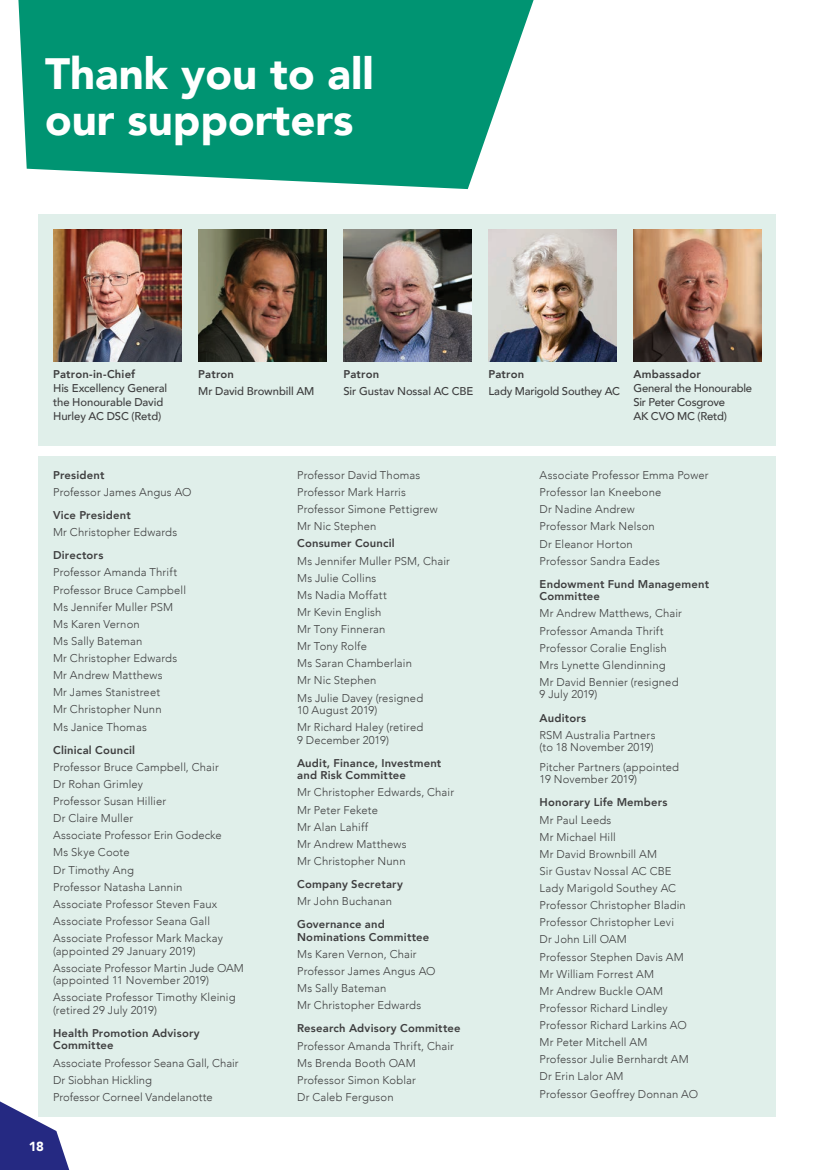
<style>
.page{position:relative;width:815px;height:1170px;background:#fff}
.page>*{position:absolute;margin:0;border:0;box-sizing:border-box;transform-origin:0 0}
.t1{font:900 43.75px/46.2px "Avenir";color:#fff}
.t2{font:900 13.12px "Avenir";color:#fff}
.t3{font:300 11.25px/17.1px "Avenir";letter-spacing:.015em;color:#3e3e3f}
.t4{font:800 11.25px/12.5px "Avenir";letter-spacing:.015em;color:#3e3e3f}
.t5{font:500 11.25px/13.8px "Avenir";letter-spacing:-.01em;color:#3e3e3f}
</style>
<div class="page">
<svg style="left:0;top:1101px;width:69px;height:68px"></svg>
<div style="left:39px;top:214px;width:737px;height:902px;background:#e0efea"></div>
<svg style="left:18px;top:0;width:516px;height:189px;background:#1fa183"></svg>
<img style="left:53px;top:230px;width:128px;height:131px">
<img style="left:198px;top:230px;width:128px;height:131px">
<img style="left:344px;top:230px;width:128px;height:131px">
<img style="left:488px;top:230px;width:129px;height:131px">
<img style="left:633px;top:230px;width:129px;height:131px">
<div style="left:29px;top:445px;width:756px;height:10px;background:#fff"></div>
<h1 class="t1" style="left:45px;top:49px;width:330px">Thank you to all our supporters</h1>
<p class="t4" style="left:53px;top:368px;width:84px">Patron-in-Chief</p>
<p class="t5" style="left:53px;top:380px;width:116px">His Excellency General the Honourable David<br>Hurley AC DSC (Retd)</p>
<p class="t4" style="left:198px;top:368px;width:37px">Patron</p>
<p class="t5" style="left:198px;top:383px;width:118px">Mr David Brownbill AM</p>
<p class="t4" style="left:344px;top:368px;width:37px">Patron</p>
<p class="t5" style="left:344px;top:383px;width:131px">Sir Gustav Nossal AC CBE</p>
<p class="t4" style="left:488px;top:368px;width:37px">Patron</p>
<p class="t5" style="left:488px;top:383px;width:133px">Lady Marigold Southey AC</p>
<p class="t4" style="left:633px;top:368px;width:69px">Ambassador</p>
<p class="t5" style="left:633px;top:380px;width:120px">General the Honourable<br>Sir Peter Cosgrove<br>AK CVO MC (Retd)</p>
<p class="t4" style="left:53px;top:468px;width:53px">President</p>
<p class="t3" style="left:53px;top:483px;width:140px">Professor James Angus AO</p>
<p class="t4" style="left:53px;top:509px;width:79px">Vice President</p>
<p class="t3" style="left:53px;top:523px;width:126px">Mr Christopher Edwards</p>
<p class="t4" style="left:53px;top:549px;width:52px">Directors</p>
<p class="t3" style="left:53px;top:564px;width:134px">Professor Amanda Thrift<br>Professor Bruce Campbell<br>Ms Jennifer Muller PSM<br>Ms Karen Vernon<br>Ms Sally Bateman<br>Mr Christopher Edwards<br>Mr Andrew Matthews<br>Mr James Stanistreet<br>Mr Christopher Nunn<br>Ms Janice Thomas</p>
<p class="t4" style="left:53px;top:743px;width:83px">Clinical Council</p>
<p class="t3" style="left:53px;top:758px;width:171px">Professor Bruce Campbell, Chair<br>Dr Rohan Grimley<br>Professor Susan Hillier<br>Dr Claire Muller<br>Associate Professor Erin Godecke<br>Ms Skye Coote<br>Dr Timothy Ang<br>Professor Natasha Lannin<br>Associate Professor Steven Faux<br>Associate Professor Seana Gall<br>Associate Professor Mark Mackay</p>
<p class="t3" style="left:53px;top:942px;width:192px">(appointed 29 January 2019)<br>Associate Professor Martin Jude OAM</p>
<p class="t3" style="left:53px;top:971px;width:184px">(appointed 11 November 2019)<br>Associate Professor Timothy Kleinig</p>
<p class="t3" style="left:53px;top:1001px;width:105px">(retired 29 July 2019)</p>
<p class="t4" style="left:53px;top:1026px;width:148px">Health Promotion Advisory<br>Committee</p>
<p class="t3" style="left:53px;top:1054px;width:187px">Associate Professor Seana Gall, Chair<br>Dr Siobhan Hickling<br>Professor Corneel Vandelanotte</p>
<p class="t2" style="left:29px;top:1135px;width:17px">18</p>
<p class="t3" style="left:297px;top:466px;width:142px">Professor David Thomas<br>Professor Mark Harris<br>Professor Simone Pettigrew<br>Mr Nic Stephen</p>
<p class="t4" style="left:297px;top:537px;width:99px">Consumer Council</p>
<p class="t3" style="left:297px;top:552px;width:154px">Ms Jennifer Muller PSM, Chair<br>Ms Julie Collins<br>Ms Nadia Moffatt<br>Mr Kevin English<br>Mr Tony Finneran<br>Mr Tony Rolfe<br>Ms Saran Chamberlain<br>Mr Nic Stephen<br>Ms Julie Davey (resigned</p>
<p class="t3" style="left:297px;top:701px;width:128px">10 August 2019)<br>Mr Richard Haley (retired</p>
<p class="t3" style="left:297px;top:731px;width:93px">9 December 2019)</p>
<p class="t4" style="left:297px;top:756px;width:146px">Audit, Finance, Investment and Risk Committee</p>
<p class="t3" style="left:297px;top:784px;width:158px">Mr Christopher Edwards, Chair<br>Mr Peter Fekete<br>Mr Alan Lahiff<br>Mr Andrew Matthews<br>Mr Christopher Nunn</p>
<p class="t4" style="left:297px;top:877px;width:107px">Company Secretary</p>
<p class="t3" style="left:297px;top:892px;width:96px">Mr John Buchanan</p>
<p class="t4" style="left:297px;top:918px;width:134px">Governance and<br>Nominations Committee</p>
<p class="t3" style="left:297px;top:945px;width:140px">Ms Karen Vernon, Chair<br>Professor James Angus AO<br>Ms Sally Bateman<br>Mr Christopher Edwards</p>
<p class="t4" style="left:297px;top:1022px;width:165px">Research Advisory Committee</p>
<p class="t3" style="left:297px;top:1037px;width:158px">Professor Amanda Thrift, Chair<br>Ms Brenda Booth OAM<br>Professor Simon Koblar<br>Dr Caleb Ferguson</p>
<p class="t3" style="left:540px;top:466px;width:170px">Associate Professor Emma Power<br>Professor Ian Kneebone<br>Dr Nadine Andrew<br>Professor Mark Nelson<br>Dr Eleanor Horton<br>Professor Sandra Eades</p>
<p class="t4" style="left:540px;top:577px;width:171px">Endowment Fund Management<br>Committee</p>
<p class="t3" style="left:540px;top:605px;width:144px">Mr Andrew Matthews, Chair<br>Professor Amanda Thrift<br>Professor Coralie English<br>Mrs Lynette Glendinning<br>Mr David Bennier (resigned</p>
<p class="t3" style="left:540px;top:686px;width:59px">9 July 2019)</p>
<p class="t4" style="left:540px;top:711px;width:48px">Auditors</p>
<p class="t3" style="left:540px;top:728px;width:117px;line-height:12.5px">RSM Australia Partners (to 18 November 2019)</p>
<p class="t3" style="left:540px;top:760px;width:141px;line-height:12.5px">Pitcher Partners (appointed<br>19 November 2019)</p>
<p class="t4" style="left:540px;top:796px;width:129px">Honorary Life Members</p>
<p class="t3" style="left:540px;top:811px;width:160px">Mr Paul Leeds<br>Mr Michael Hill<br>Mr David Brownbill AM<br>Sir Gustav Nossal AC CBE<br>Lady Marigold Southey AC<br>Professor Christopher Bladin<br>Professor Christopher Levi<br>Dr John Lill OAM<br>Professor Stephen Davis AM<br>Mr William Forrest AM<br>Mr Andrew Buckle OAM<br>Professor Richard Lindley<br>Professor Richard Larkins AO<br>Mr Peter Mitchell AM<br>Professor Julie Bernhardt AM<br>Dr Erin Lalor AM<br>Professor Geoffrey Donnan AO</p>
</div>
